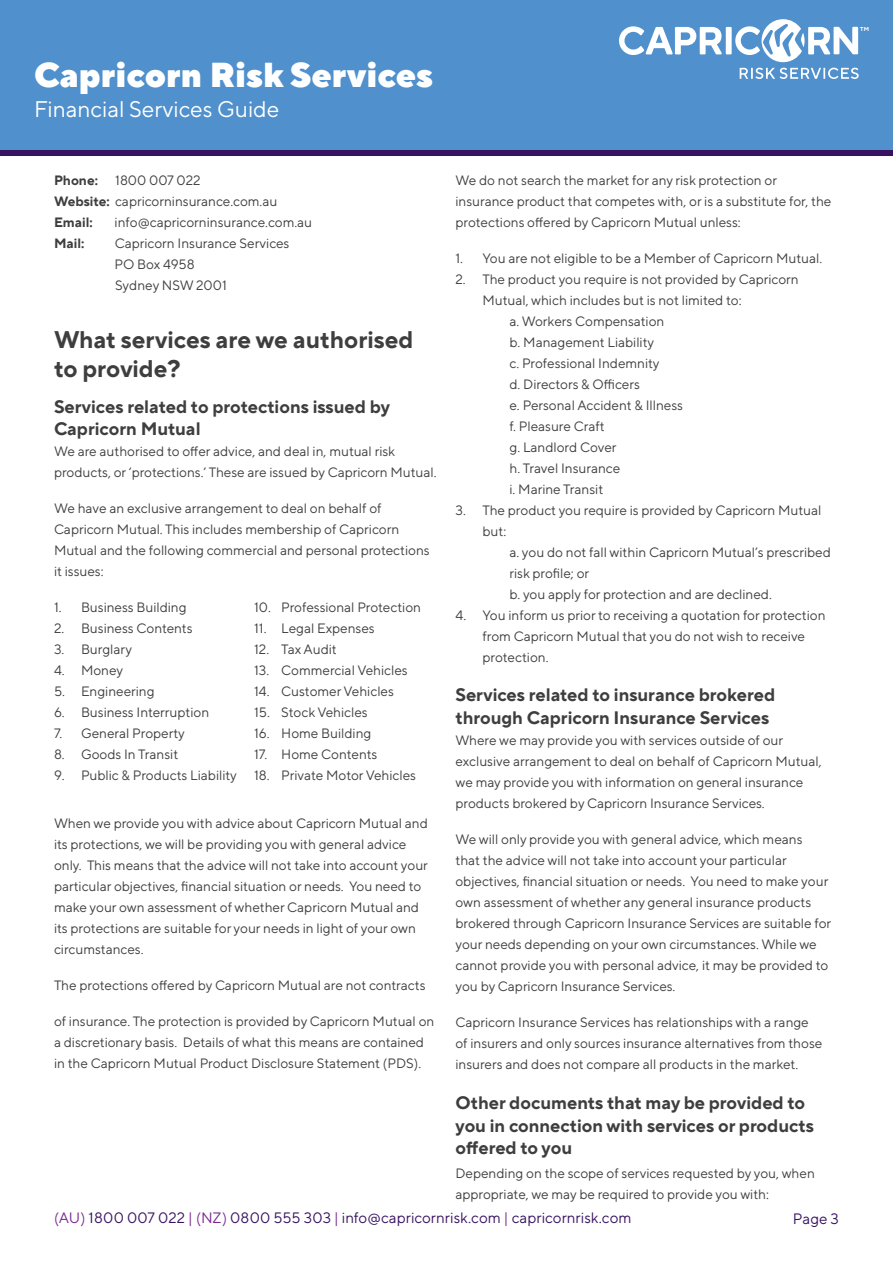
<style>
.page{position:relative;width:893px;height:1263px;background:#fff}
.page>*{position:absolute;margin:0;border:0;box-sizing:border-box;transform-origin:0 0}
.t1{font:900 34.5px "TT Norms Pro";color:#fff}
.t2{font:700 24px/28.8px "TT Norms Pro";color:#3e3e3f}
.t3{font:22.5px "TT Norms Pro";color:#fff}
.t4{font:700 18px/22.5px "TT Norms Pro";color:#3e3e3f}
.t5{font:15px "TT Norms Pro";letter-spacing:.005em;color:#371260}
.t6{font:13.5px/21px "TT Norms Pro";color:#3e3e3f}
.t7{font:700 13.5px "TT Norms Pro";color:#3e3e3f}
.t8{font:700 5.7px "TT Norms Pro";color:#fff}
.s1{font-weight:700}
.s2{color:#7b2991}
</style>
<div class="page">
<div style="left:0;top:0;width:893px;height:156px;background:#5090cc"></div>
<div style="left:726px;top:27px;width:6px;height:27px;background:#fff"></div>
<svg style="left:619px;top:26px;width:103px;height:29px"></svg>
<svg style="left:734px;top:19px;width:124px;height:43px"></svg>
<svg style="left:740px;top:68px;width:119px;height:11px"></svg>
<h1 class="t1" style="left:34px;top:52px;width:400px">Capricorn Risk Services</h1>
<h3 class="t3" style="left:34px;top:95px;width:247px">Financial Services Guide</h3>
<p class="t8" style="left:860px;top:25px;width:10px">TM</p>
<p class="t6" style="left:54px;top:170px;width:225px;text-indent:61px">1800 007 022<br><span class="s1">Website:</span> capricorninsurance.com.au</p>
<p class="t7" style="left:54px;top:214px;width:40px">Email:</p>
<p class="t6" style="left:115px;top:212px;width:199px">info@capricorninsurance.com.au</p>
<p class="t7" style="left:54px;top:235px;width:32px">Mail:</p>
<p class="t6" style="left:115px;top:233px;width:176px">Capricorn Insurance Services</p>
<p class="t6" style="left:114px;top:254px;width:82px">PO Box 4958</p>
<p class="t6" style="left:115px;top:275px;width:113px">Sydney NSW 2001</p>
<p class="t2" style="left:54px;top:324px;width:361px">What services are we authorised to provide?</p>
<p class="t4" style="left:54px;top:394px;width:338px">Services related to protections issued by<br>Capricorn Mutual</p>
<p class="t6" style="left:54px;top:440px;width:384px">We are authorised to offer advice, and deal in, mutual risk products, or ‘protections.’ These are issued by Capricorn Mutual.</p>
<p class="t6" style="left:54px;top:497px;width:377px">We have an exclusive arrangement to deal on behalf of Capricorn Mutual. This includes membership of Capricorn Mutual and the following commercial and personal protections it issues:</p>
<p class="t7" style="left:54px;top:172px;width:45px">Phone:</p>
<p class="t6" style="left:54px;top:596px;width:134px">1. Business Building</p>
<p class="t6" style="left:54px;top:617px;width:140px">2. Business Contents</p>
<p class="t6" style="left:54px;top:638px;width:80px">3. Burglary</p>
<p class="t6" style="left:54px;top:659px;width:71px">4. Money</p>
<p class="t6" style="left:54px;top:680px;width:102px">5. Engineering</p>
<p class="t6" style="left:54px;top:701px;width:157px">6. Business Interruption</p>
<p class="t6" style="left:54px;top:722px;width:132px">7. General Property</p>
<p class="t6" style="left:54px;top:743px;width:126px">8. Goods In Transit</p>
<p class="t6" style="left:54px;top:764px;width:184px">9. Public &amp; Products Liability</p>
<p class="t6" style="left:254px;top:596px;width:168px">10. Professional Protection</p>
<p class="t6" style="left:254px;top:617px;width:122px">11. Legal Expenses</p>
<p class="t6" style="left:254px;top:638px;width:84px">12. Tax Audit</p>
<p class="t6" style="left:254px;top:659px;width:155px">13. Commercial Vehicles</p>
<p class="t6" style="left:254px;top:680px;width:141px">14. Customer Vehicles</p>
<p class="t6" style="left:254px;top:701px;width:115px">15. Stock Vehicles</p>
<p class="t6" style="left:254px;top:722px;width:119px">16. Home Building</p>
<p class="t6" style="left:254px;top:743px;width:125px">17. Home Contents</p>
<p class="t6" style="left:254px;top:764px;width:163px">18. Private Motor Vehicles</p>
<p class="t6" style="left:54px;top:812px;width:375px">When we provide you with advice about Capricorn Mutual and its protections, we will be providing you with general advice only. This means that the advice will not take into account your particular objectives, financial situation or needs. You need to make your own assessment of whether Capricorn Mutual and its protections are suitable for your needs in light of your own circumstances.</p>
<p class="t6" style="left:54px;top:974px;width:373px">The protections offered by Capricorn Mutual are not contracts</p>
<p class="t6" style="left:54px;top:1010px;width:382px">of insurance. The protection is provided by Capricorn Mutual on a discretionary basis. Details of what this means are contained in the Capricorn Mutual Product Disclosure Statement (PDS).</p>
<p class="t6" style="left:455px;top:170px;width:377px">We do not search the market for any risk protection or insurance product that competes with, or is a substitute for, the protections offered by Capricorn Mutual unless:</p>
<p class="t6" style="left:455px;top:248px;width:368px">1. You are not eligible to be a Member of Capricorn Mutual.</p>
<p class="t6" style="left:482px;top:269px;width:318px;text-indent:-27px">2. The product you require is not provided by Capricorn<br>Mutual, which includes but is not limited to:</p>
<p class="t6" style="left:509px;top:311px;width:156px">a. Workers Compensation</p>
<p class="t6" style="left:509px;top:332px;width:146px">b. Management Liability</p>
<p class="t6" style="left:509px;top:353px;width:152px">c. Professional Indemnity</p>
<p class="t6" style="left:509px;top:374px;width:132px">d. Directors &amp; Officers</p>
<p class="t6" style="left:509px;top:395px;width:175px">e. Personal Accident &amp; Illness</p>
<p class="t6" style="left:509px;top:416px;width:97px">f. Pleasure Craft</p>
<p class="t6" style="left:509px;top:437px;width:109px">g. Landlord Cover</p>
<p class="t6" style="left:509px;top:458px;width:112px">h. Travel Insurance</p>
<p class="t6" style="left:509px;top:479px;width:95px">i. Marine Transit</p>
<p class="t6" style="left:482px;top:500px;width:340px;text-indent:-27px">3. The product you require is provided by Capricorn Mutual but:</p>
<p class="t6" style="left:509px;top:542px;width:323px">a. you do not fall within Capricorn Mutual’s prescribed risk profile; or</p>
<p class="t6" style="left:509px;top:584px;width:264px">b. you apply for protection and are declined.</p>
<p class="t6" style="left:482px;top:605px;width:345px;text-indent:-27px">4. You inform us prior to receiving a quotation for protection from Capricorn Mutual that you do not wish to receive protection.</p>
<p class="t4" style="left:455px;top:683px;width:321px">Services related to insurance brokered through Capricorn Insurance Services</p>
<p class="t6" style="left:455px;top:729px;width:368px">Where we may provide you with services outside of our exclusive arrangement to deal on behalf of Capricorn Mutual, we may provide you with information on general insurance products brokered by Capricorn Insurance Services.</p>
<p class="t6" style="left:455px;top:828px;width:377px">We will only provide you with general advice, which means<br>that the advice will not take into account your particular objectives, financial situation or needs. You need to make your own assessment of whether any general insurance products brokered through Capricorn Insurance Services are suitable for your needs depending on your own circumstances. While we cannot provide you with personal advice, it may be provided to you by Capricorn Insurance Services.</p>
<p class="t6" style="left:455px;top:1011px;width:368px">Capricorn Insurance Services has relationships with a range of insurers and only sources insurance alternatives from those insurers and does not compare all products in the market.</p>
<p class="t4" style="left:455px;top:1091px;width:360px">Other documents that may be provided to you in connection with services or products offered to you</p>
<p class="t6" style="left:455px;top:1163px;width:361px">Depending on the scope of services requested by you, when appropriate, we may be required to provide you with:</p>
<p class="t5" style="left:54px;top:1208px;width:579px"><span class="s2">(AU)</span> 1800 007 022 <span class="s2">| (NZ)</span> 0800 555 303 <span class="s2">|</span> info@capricornrisk.com <span class="s2">|</span> capricornrisk.com</p>
<p class="t5" style="left:793px;top:1209px;width:48px">Page 3</p>
</div>
